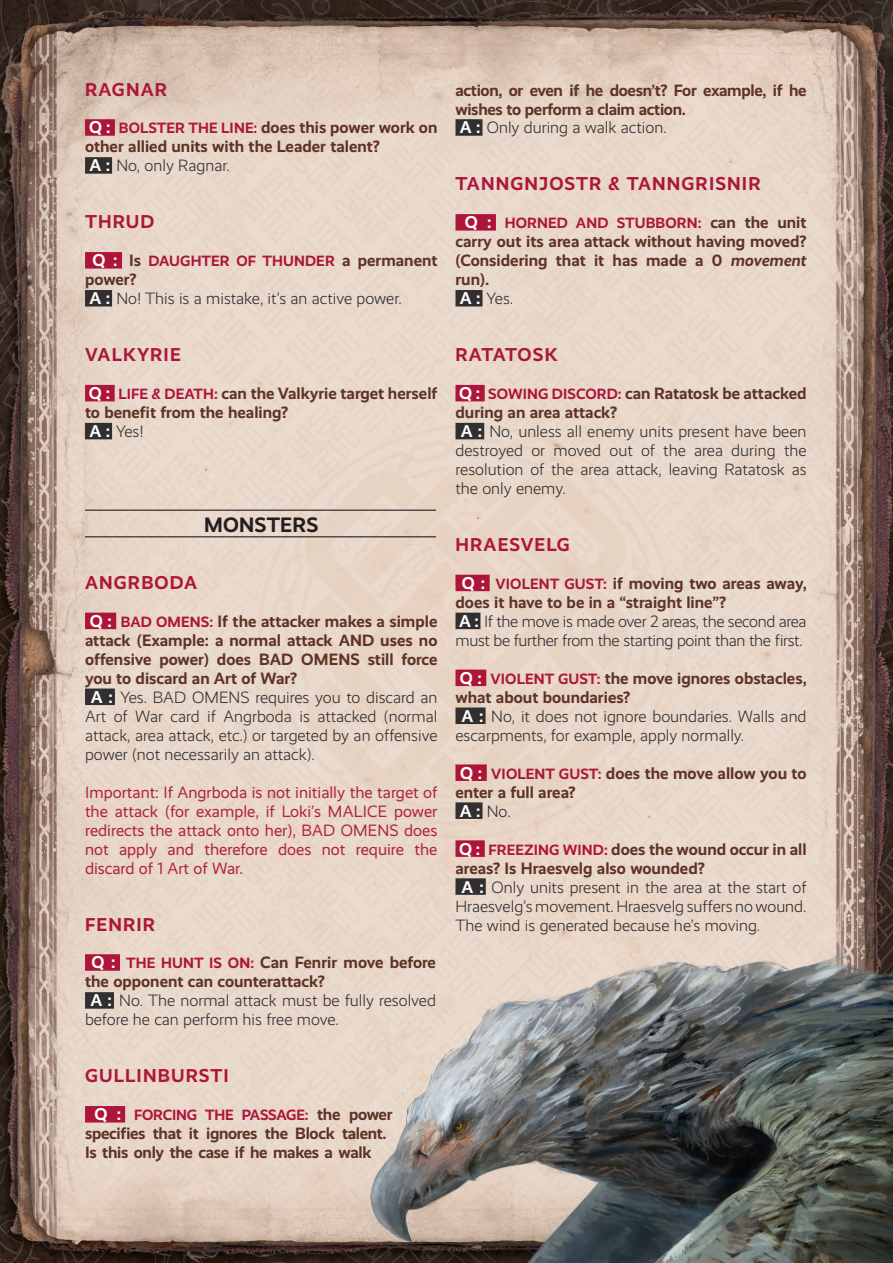
<style>
.page{position:relative;width:893px;height:1263px;background:#fff}
.page>*{position:absolute;margin:0;border:0;box-sizing:border-box;transform-origin:0 0}
.t1{font:700 21px "Realist";letter-spacing:.01em;color:#231f20}
.t2{font:700 18.75px "Realist";letter-spacing:.06em;color:#ad1639}
.t3{font:700 18.75px "Realist";letter-spacing:.025em;color:#ad1639}
.t4{font:700 16.5px/18.9px "Realist";color:#5e3325}
.t5{font:300 16.5px/18.9px "Realist";color:#312f30}
.t6{font:16.5px/19px "Realist";color:#b0243f;text-align:justify}
.t7{font:700 16.5px/19px "Realist";letter-spacing:-.02em;color:#5e3325}
.t8{font:300 16.5px/19px "Realist";letter-spacing:-.02em;color:#312f30}
.t9{font:700 15px "Realist";letter-spacing:.005em;color:#ad1639}
.t10{font:700 15px "Realist";letter-spacing:-.015em;color:#ad1639}
.s1{font-size:17.25px;color:#fff}
.s2{font-size:15px;color:#ad1639}
.s3{font-weight:300;color:#312f30}
.s4{font-size:16.5px;color:#5e3325}
.s5{font-weight:700;color:#5e3325}
.s6{font-weight:700;font-size:17.25px;color:#fff}
.s7{font-style:italic}
.s8{font-weight:700;font-size:15px;color:#ad1639}
</style>
<div class="page">
<img style="left:0;top:0;width:893px;height:1263px">
<img style="left:321px;top:940px;width:572px;height:323px">
<div style="left:85px;top:119px;width:30px;height:17px;background:#ad1639"></div>
<div style="left:85px;top:157px;width:27px;height:17px;background:#312f30"></div>
<div style="left:85px;top:252px;width:37px;height:17px;background:#ad1639"></div>
<div style="left:85px;top:290px;width:27px;height:16px;background:#312f30"></div>
<div style="left:85px;top:385px;width:30px;height:16px;background:#ad1639"></div>
<div style="left:85px;top:423px;width:27px;height:16px;background:#312f30"></div>
<hr style="left:85px;top:510px;width:351px;height:1px;background:#231f20">
<hr style="left:85px;top:536px;width:351px;height:1px;background:#231f20">
<div style="left:85px;top:613px;width:31px;height:16px;background:#ad1639"></div>
<div style="left:85px;top:688px;width:30px;height:17px;background:#312f30"></div>
<div style="left:85px;top:954px;width:35px;height:17px;background:#ad1639"></div>
<div style="left:85px;top:992px;width:29px;height:17px;background:#312f30"></div>
<div style="left:85px;top:1106px;width:40px;height:16px;background:#ad1639"></div>
<div style="left:455px;top:119px;width:27px;height:17px;background:#312f30"></div>
<div style="left:455px;top:214px;width:41px;height:17px;background:#ad1639"></div>
<div style="left:455px;top:290px;width:27px;height:16px;background:#312f30"></div>
<div style="left:455px;top:385px;width:30px;height:16px;background:#ad1639"></div>
<div style="left:455px;top:423px;width:29px;height:16px;background:#312f30"></div>
<div style="left:455px;top:575px;width:35px;height:16px;background:#ad1639"></div>
<div style="left:455px;top:613px;width:25px;height:16px;background:#312f30"></div>
<div style="left:455px;top:669px;width:31px;height:17px;background:#ad1639"></div>
<div style="left:455px;top:707px;width:31px;height:17px;background:#312f30"></div>
<div style="left:455px;top:764px;width:32px;height:17px;background:#ad1639"></div>
<div style="left:455px;top:802px;width:27px;height:17px;background:#312f30"></div>
<div style="left:455px;top:840px;width:30px;height:17px;background:#ad1639"></div>
<div style="left:455px;top:878px;width:31px;height:17px;background:#312f30"></div>
<p class="t2" style="left:85px;top:78px;width:83px">RAGNAR</p>
<p class="t4" style="left:85px;top:118px;width:354px"><span class="s1">Q :</span> <span class="s2">BOLSTER THE LINE:</span> does this power work on other allied units with the Leader talent?<br><span class="s1">A :</span> <span class="s3">No, only Ragnar.</span></p>
<p class="t2" style="left:85px;top:211px;width:71px">THRUD</p>
<p class="t9" style="left:93px;top:252px;width:346px"><span class="s1">Q :</span> <span class="s4">Is</span> DAUGHTER OF THUNDER <span class="s4">a permanent</span></p>
<p class="t5" style="left:85px;top:270px;width:318px"><span class="s5">power?<br></span><span class="s6">A :</span> No! This is a mistake, it’s an active power.</p>
<p class="t2" style="left:85px;top:344px;width:97px">VALKYRIE</p>
<p class="t4" style="left:85px;top:384px;width:354px"><span class="s1">Q :</span> <span class="s2">LIFE &amp; DEATH:</span> can the Valkyrie target herself to benefit from the healing?<br><span class="s1">A :</span> <span class="s3">Yes!</span></p>
<p class="t1" style="left:204px;top:512px;width:116px">MONSTERS</p>
<p class="t2" style="left:85px;top:571px;width:113px">ANGRBODA</p>
<p class="t4" style="left:90px;top:612px;width:349px"><span class="s1">Q :</span> <span class="s2">BAD OMENS:</span> If the attacker makes a simple</p>
<p class="t4" style="left:85px;top:631px;width:354px">attack (Example: a normal attack AND uses no</p>
<p class="t4" style="left:85px;top:650px;width:354px">offensive power) does BAD OMENS still force</p>
<p class="t4" style="left:85px;top:669px;width:214px">you to discard an Art of War?</p>
<p class="t5" style="left:91px;top:688px;width:348px"><span class="s6">A :</span> Yes. BAD OMENS requires you to discard an</p>
<p class="t5" style="left:85px;top:707px;width:354px">Art of War card if Angrboda is attacked (normal</p>
<p class="t5" style="left:85px;top:726px;width:354px">attack, area attack, etc.) or targeted by an offensive</p>
<p class="t5" style="left:85px;top:745px;width:231px">power (not necessarily an attack).</p>
<p class="t6" style="left:85px;top:783px;width:354px">Important: If Angrboda is not initially the target of the attack (for example, if Loki’s MALICE power redirects the attack onto her), BAD OMENS does not apply and therefore does not require the discard of 1 Art of War.</p>
<p class="t2" style="left:85px;top:913px;width:72px">FENRIR</p>
<p class="t4" style="left:92px;top:953px;width:346px"><span class="s1">Q :</span> <span class="s2">THE HUNT IS ON:</span> Can Fenrir move before</p>
<p class="t4" style="left:85px;top:972px;width:241px">the opponent can counterattack?</p>
<p class="t5" style="left:90px;top:991px;width:347px"><span class="s6">A :</span> No. The normal attack must be fully resolved</p>
<p class="t5" style="left:85px;top:1010px;width:255px">before he can perform his free move.</p>
<p class="t2" style="left:85px;top:1065px;width:145px">GULLINBURSTI</p>
<p class="t10" style="left:95px;top:1106px;width:300px"><span class="s1">Q :</span> FORCING THE PASSAGE: <span class="s4">the power</span></p>
<p class="t7" style="left:85px;top:1124px;width:303px">specifies that it ignores the Block talent.<br>Is this only the case if he makes a walk</p>
<p class="t7" style="left:455px;top:80px;width:353px">action, or even if he doesn’t? For example, if he wishes to perform a claim action.<br><span class="s1">A :</span> <span class="s3">Only during a walk action.</span></p>
<p class="t2" style="left:456px;top:173px;width:307px">TANNGNJOSTR &amp; TANNGRISNIR</p>
<p class="t9" style="left:465px;top:214px;width:343px"><span class="s1">Q :</span> HORNED AND STUBBORN: <span class="s4">can the unit</span></p>
<p class="t4" style="left:455px;top:232px;width:353px">carry out its area attack without having moved? (Considering that it has made a 0 <span class="s7">movement </span>run).<br><span class="s1">A :</span> <span class="s3">Yes.</span></p>
<p class="t3" style="left:456px;top:344px;width:103px">RATATOSK</p>
<p class="t4" style="left:459px;top:384px;width:349px"><span class="s1">Q :</span> <span class="s2">SOWING DISCORD:</span> can Ratatosk be attacked</p>
<p class="t4" style="left:455px;top:403px;width:163px">during an area attack?</p>
<p class="t5" style="left:461px;top:422px;width:347px"><span class="s6">A :</span> No, unless all enemy units present have been</p>
<p class="t5" style="left:455px;top:441px;width:353px">destroyed or moved out of the area during the</p>
<p class="t5" style="left:455px;top:460px;width:353px">resolution of the area attack, leaving Ratatosk as</p>
<p class="t5" style="left:455px;top:479px;width:112px">the only enemy.</p>
<p class="t2" style="left:456px;top:534px;width:116px">HRAESVELG</p>
<p class="t8" style="left:455px;top:574px;width:353px;text-indent:6px"><span class="s6">Q :</span> <span class="s8">VIOLENT GUST:</span> <span class="s5">if moving two areas away, does it have to be in a “straight line”?<br></span><span class="s6">A :</span> If the move is made over 2 areas, the second area must be further from the starting point than the first.</p>
<p class="t4" style="left:460px;top:669px;width:348px"><span class="s1">Q :</span> <span class="s2">VIOLENT GUST:</span> the move ignores obstacles,</p>
<p class="t4" style="left:455px;top:688px;width:176px">what about boundaries?</p>
<p class="t5" style="left:461px;top:707px;width:347px"><span class="s6">A :</span> No, it does not ignore boundaries. Walls and</p>
<p class="t5" style="left:455px;top:726px;width:290px">escarpments, for example, apply normally.</p>
<p class="t4" style="left:455px;top:763px;width:353px"><span class="s1">Q :</span> <span class="s2">VIOLENT GUST:</span> does the move allow you to enter a full area?<br><span class="s1">A :</span> <span class="s3">No.</span></p>
<p class="t4" style="left:459px;top:839px;width:349px"><span class="s1">Q :</span> <span class="s2">FREEZING WIND:</span> does the wound occur in all</p>
<p class="t4" style="left:455px;top:858px;width:251px">areas? Is Hraesvelg also wounded?</p>
<p class="t5" style="left:461px;top:878px;width:347px"><span class="s6">A :</span> Only units present in the area at the start of</p>
<p class="t5" style="left:455px;top:897px;width:353px">Hraesvelg’s movement. Hraesvelg suffers no wound.</p>
<p class="t5" style="left:455px;top:915px;width:306px">The wind is generated because he’s moving.</p>
</div>
